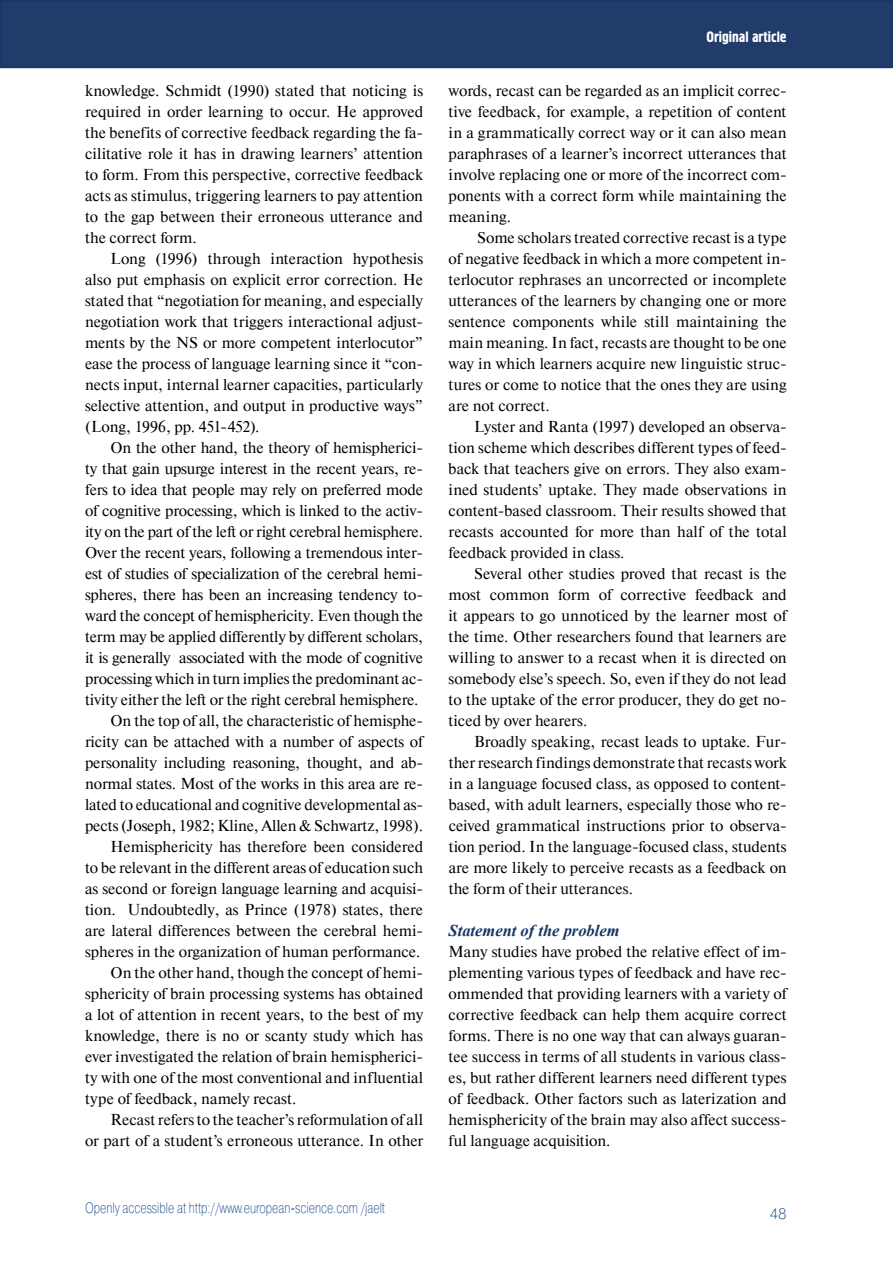
<style>
.page{position:relative;width:893px;height:1263px;background:#fff}
.page>*{position:absolute;margin:0;border:0;box-sizing:border-box;transform-origin:0 0}
.t1{font:italic 700 16.5px "Times New Roman";color:#153666}
.t2{font:15.75px/21px "Newton C";letter-spacing:-.005em;color:#000;text-align:justify}
.t3{font:15px "Pragmatica Light C";color:#124789;scale:.75 1}
.t4{font:15px "Hermes C";color:#fff}
.t5{font:15px "Pragmatica Light C";color:#124789}
</style>
<div class="page">
<div style="left:1px;top:1px;width:891px;height:66px;background:#213c6b"></div>
<div style="left:0;top:0;width:893px;height:68px;border:2px solid #153666"></div>
<p class="t2" style="left:85px;top:80px;width:340px">knowledge. Schmidt (1990) stated that noticing is required in order learning to occur. He approved the benefits of corrective feedback regarding the fa&shy;cilitative role it has in drawing learners’ attention to form. From this perspective, corrective feedback acts as stimulus, triggering learners to pay attention to the gap between their erroneous utterance and the correct form.</p>
<p class="t2" style="left:85px;top:248px;width:340px;text-indent:26px">Long (1996) through interaction hypothesis also put emphasis on explicit error correction. He stated that “negotiation for meaning, and especially negotiation work that triggers interactional adjust&shy;ments by the NS or more competent interlocutor” ease the process of language learning since it “con&shy;nects input, internal learner capacities, particularly selective attention, and output in productive ways” (Long, 1996, pp. 451-452).</p>
<p class="t2" style="left:111px;top:437px;width:314px">On the other hand, the theory of hemispherici-</p>
<p class="t2" style="left:85px;top:458px;width:339px">ty that gain upsurge interest in the recent years, re-</p>
<p class="t2" style="left:85px;top:479px;width:339px">fers to idea that people may rely on preferred mode</p>
<p class="t2" style="left:85px;top:500px;width:340px">of cognitive processing, which is linked to the activ-</p>
<p class="t2" style="left:85px;top:521px;width:339px">ity on the part of the left or right cerebral hemisphere.</p>
<p class="t2" style="left:85px;top:542px;width:340px">Over the recent years, following a tremendous inter-</p>
<p class="t2" style="left:85px;top:563px;width:340px">est of studies of specialization of the cerebral hemi-</p>
<p class="t2" style="left:85px;top:584px;width:340px">spheres, there has been an increasing tendency to-</p>
<p class="t2" style="left:85px;top:605px;width:340px">ward the concept of hemisphericity. Even though the</p>
<p class="t2" style="left:85px;top:626px;width:339px">term may be applied differently by different scholars,</p>
<p class="t2" style="left:85px;top:647px;width:339px">it is generally associated with the mode of cognitive</p>
<p class="t2" style="left:85px;top:668px;width:339px">processing which in turn implies the predominant ac-</p>
<p class="t2" style="left:85px;top:689px;width:335px">tivity either the left or the right cerebral hemisphere.</p>
<p class="t2" style="left:111px;top:710px;width:314px">On the top of all, the characteristic of hemisphe-</p>
<p class="t2" style="left:85px;top:731px;width:339px">ricity can be attached with a number of aspects of</p>
<p class="t2" style="left:85px;top:752px;width:340px">personality including reasoning, thought, and ab-</p>
<p class="t2" style="left:85px;top:773px;width:339px">normal states. Most of the works in this area are re-</p>
<p class="t2" style="left:85px;top:794px;width:340px">lated to educational and cognitive developmental as-</p>
<p class="t2" style="left:85px;top:815px;width:340px">pects (Joseph, 1982; Kline, Allen &amp; Schwartz, 1998).</p>
<p class="t2" style="left:111px;top:836px;width:314px">Hemisphericity has therefore been considered</p>
<p class="t2" style="left:85px;top:857px;width:340px">to be relevant in the different areas of education such</p>
<p class="t2" style="left:85px;top:878px;width:340px">as second or foreign language learning and acquisi-</p>
<p class="t2" style="left:85px;top:899px;width:340px">tion. Undoubtedly, as Prince (1978) states, there</p>
<p class="t2" style="left:85px;top:920px;width:340px">are lateral differences between the cerebral hemi-</p>
<p class="t2" style="left:85px;top:941px;width:337px">spheres in the organization of human performance.</p>
<p class="t2" style="left:111px;top:962px;width:314px">On the other hand, though the concept of hemi-</p>
<p class="t2" style="left:85px;top:983px;width:339px">sphericity of brain processing systems has obtained</p>
<p class="t2" style="left:85px;top:1004px;width:340px">a lot of attention in recent years, to the best of my</p>
<p class="t2" style="left:85px;top:1025px;width:339px">knowledge, there is no or scanty study which has</p>
<p class="t2" style="left:85px;top:1046px;width:339px">ever investigated the relation of brain hemispherici-</p>
<p class="t2" style="left:85px;top:1067px;width:340px">ty with one of the most conventional and influential</p>
<p class="t2" style="left:85px;top:1088px;width:213px">type of feedback, namely recast.</p>
<p class="t2" style="left:111px;top:1109px;width:314px">Recast refers to the teacher’s reformulation of all</p>
<p class="t2" style="left:85px;top:1130px;width:339px">or part of a student’s erroneous utterance. In other</p>
<p class="t3" style="left:85px;top:1199px;width:401px">Openly accessible at http://www.european-science.com /jaelt</p>
<p class="t4" style="left:706px;top:29px;width:82px">Original article</p>
<p class="t2" style="left:449px;top:80px;width:340px">words, recast can be regarded as an implicit correc&shy;tive feedback, for example, a repetition of content in a grammatically correct way or it can also mean paraphrases of a learner’s incorrect utterances that involve replacing one or more of the incorrect com&shy;ponents with a correct form while maintaining the meaning.</p>
<p class="t2" style="left:449px;top:227px;width:340px;text-indent:29px">Some scholars treated corrective recast is a type of negative feedback in which a more competent in&shy;terlocutor rephrases an uncorrected or incomplete utterances of the learners by changing one or more sentence components while still maintaining the main meaning. In fact, recasts are thought to be one way in which learners acquire new linguistic struc&shy;tures or come to notice that the ones they are using are not correct.</p>
<p class="t2" style="left:449px;top:416px;width:340px;text-indent:25px">Lyster and Ranta (1997) developed an observa&shy;tion scheme which describes different types of feed&shy;back that teachers give on errors. They also exam&shy;ined students’ uptake. They made observations in content-based classroom. Their results showed that recasts accounted for more than half of the total feedback provided in class.</p>
<p class="t2" style="left:449px;top:563px;width:340px;text-indent:26px">Several other studies proved that recast is the most common form of corrective feedback and it appears to go unnoticed by the learner most of the time. Other researchers found that learners are willing to answer to a recast when it is directed on somebody else’s speech. So, even if they do not lead to the uptake of the error producer, they do get no&shy;ticed by over hearers.</p>
<p class="t2" style="left:449px;top:731px;width:340px;text-indent:25px">Broadly speaking, recast leads to uptake. Fur&shy;ther research findings demonstrate that recasts work in a language focused class, as opposed to content&shy;based, with adult learners, especially those who re&shy;ceived grammatical instructions prior to observa&shy;tion period. In the language-focused class, students are more likely to perceive recasts as a feedback on the form of their utterances.</p>
<p class="t1" style="left:449px;top:919px;width:172px">Statement of the problem</p>
<p class="t2" style="left:449px;top:941px;width:340px">Many studies have probed the relative effect of im&shy;plementing various types of feedback and have rec&shy;ommended that providing learners with a variety of corrective feedback can help them acquire correct forms. There is no one way that can always guaran&shy;tee success in terms of all students in various class&shy;es, but rather different learners need different types of feedback. Other factors such as laterization and hemisphericity of the brain may also affect success&shy;ful language acquisition.</p>
<p class="t5" style="left:770px;top:1205px;width:18px">48</p>
</div>
